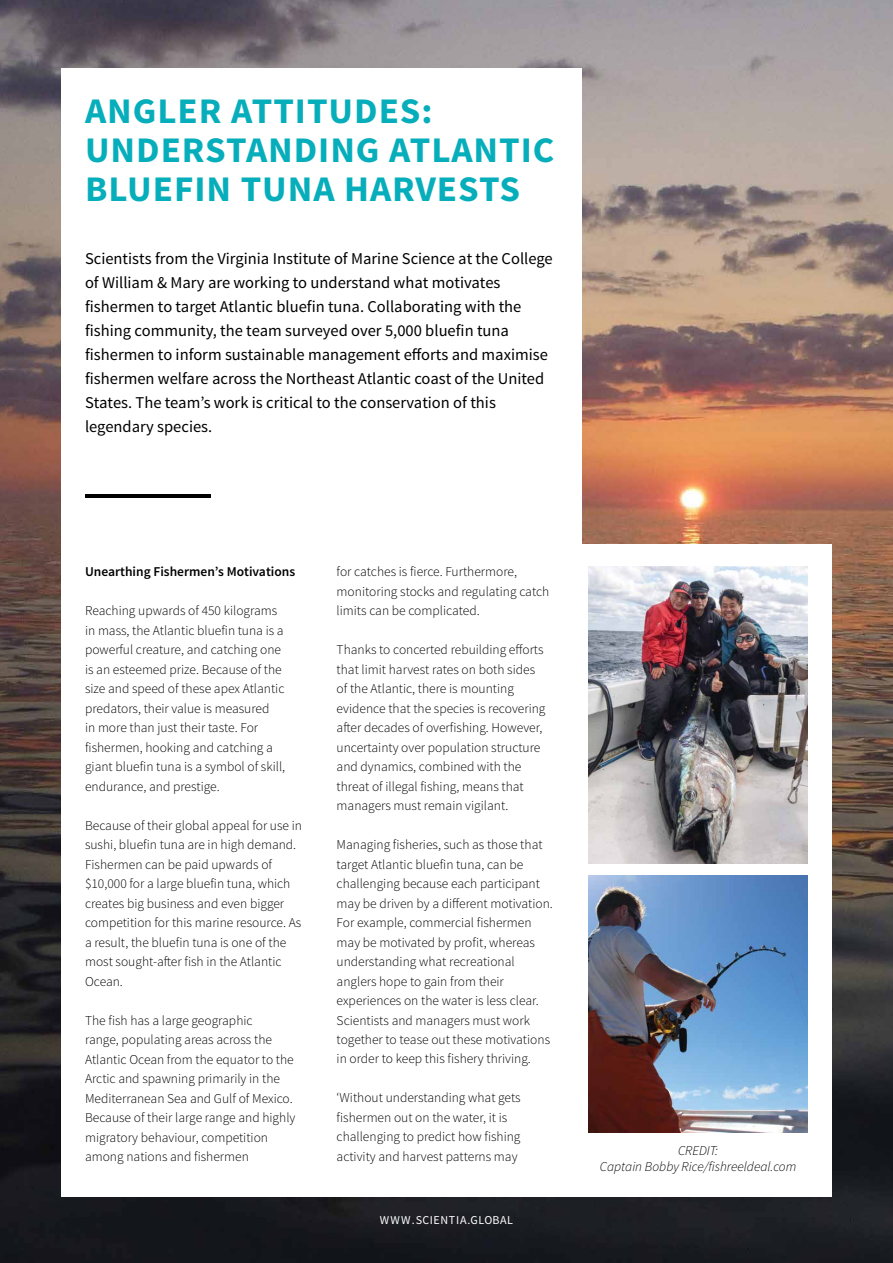
<style>
.page{position:relative;width:893px;height:1263px;background:#fff}
.page>*{position:absolute;margin:0;border:0;box-sizing:border-box;transform-origin:0 0}
.t1{font:700 36px/39px "Source Sans Pro";letter-spacing:.025em;color:#06aebb}
.t2{font:16.5px/24px "Source Sans Pro";color:#000}
.t3{font:300 13.5px/19.5px "Source Sans Pro";color:#000}
.t4{font:italic 300 13.5px/16.5px "Source Sans Pro";color:#000;text-align:center}
.t5{font:600 13.5px "Source Sans Pro";color:#000}
.t6{font:12px "Source Sans Pro";letter-spacing:.05em;color:#fff}
</style>
<div class="page">
<img style="left:0;top:0;width:893px;height:1263px">
<div style="left:61px;top:68px;width:521px;height:1129px;background:#fff"></div>
<hr style="left:86px;top:494px;width:125px;height:4px;background:#000">
<div style="left:557px;top:544px;width:275px;height:653px;background:#fff"></div>
<img style="left:588px;top:566px;width:220px;height:297px">
<img style="left:588px;top:876px;width:220px;height:257px">
<h1 class="t1" style="left:85px;top:92px;width:471px">ANGLER ATTITUDES:<br>UNDERSTANDING ATLANTIC<br>BLUEFIN TUNA HARVESTS</h1>
<p class="t2" style="left:85px;top:246px;width:469px">Scientists from the Virginia Institute of Marine Science at the College of William &amp; Mary are working to understand what motivates fishermen to target Atlantic bluefin tuna. Collaborating with the fishing community, the team surveyed over 5,000 bluefin tuna fishermen to inform sustainable management efforts and maximise fishermen welfare across the Northeast Atlantic coast of the United States. The team’s work is critical to the conservation of this legendary species.</p>
<p class="t5" style="left:85px;top:563px;width:212px">Unearthing Fishermen’s Motivations</p>
<p class="t3" style="left:85px;top:601px;width:202px">Reaching upwards of 450 kilograms in mass, the Atlantic bluefin tuna is a powerful creature, and catching one is an esteemed prize. Because of the size and speed of these apex Atlantic predators, their value is measured<br>in more than just their taste. For fishermen, hooking and catching a giant bluefin tuna is a symbol of skill, endurance, and prestige.</p>
<p class="t3" style="left:85px;top:815px;width:218px">Because of their global appeal for use in sushi, bluefin tuna are in high demand.<br>Fishermen can be paid upwards of $10,000 for a large bluefin tuna, which creates big business and even bigger competition for this marine resource. As a result, the bluefin tuna is one of the most sought-after fish in the Atlantic Ocean.</p>
<p class="t3" style="left:85px;top:1010px;width:212px">The fish has a large geographic<br>range, populating areas across the Atlantic Ocean from the equator to the Arctic and spawning primarily in the Mediterranean Sea and Gulf of Mexico.<br>Because of their large range and highly migratory behaviour, competition among nations and fishermen</p>
<p class="t3" style="left:337px;top:562px;width:214px">for catches is fierce. Furthermore, monitoring stocks and regulating catch limits can be complicated.</p>
<p class="t3" style="left:337px;top:640px;width:210px">Thanks to concerted rebuilding efforts that limit harvest rates on both sides of the Atlantic, there is mounting evidence that the species is recovering after decades of overfishing. However, uncertainty over population structure and dynamics, combined with the threat of illegal fishing, means that managers must remain vigilant.</p>
<p class="t3" style="left:337px;top:835px;width:218px">Managing fisheries, such as those that target Atlantic bluefin tuna, can be challenging because each participant may be driven by a different motivation.<br>For example, commercial fishermen may be motivated by profit, whereas understanding what recreational anglers hope to gain from their experiences on the water is less clear.<br>Scientists and managers must work together to tease out these motivations in order to keep this fishery thriving.</p>
<p class="t3" style="left:337px;top:1088px;width:186px">‘Without understanding what gets fishermen out on the water, it is challenging to predict how fishing activity and harvest patterns may</p>
<p class="t6" style="left:380px;top:1212px;width:135px">WWW.SCIENTIA.GLOBAL</p>
<p class="t4" style="left:600px;top:1142px;width:198px">CREDIT:<br>Captain Bobby Rice/fishreeldeal.com</p>
</div>
